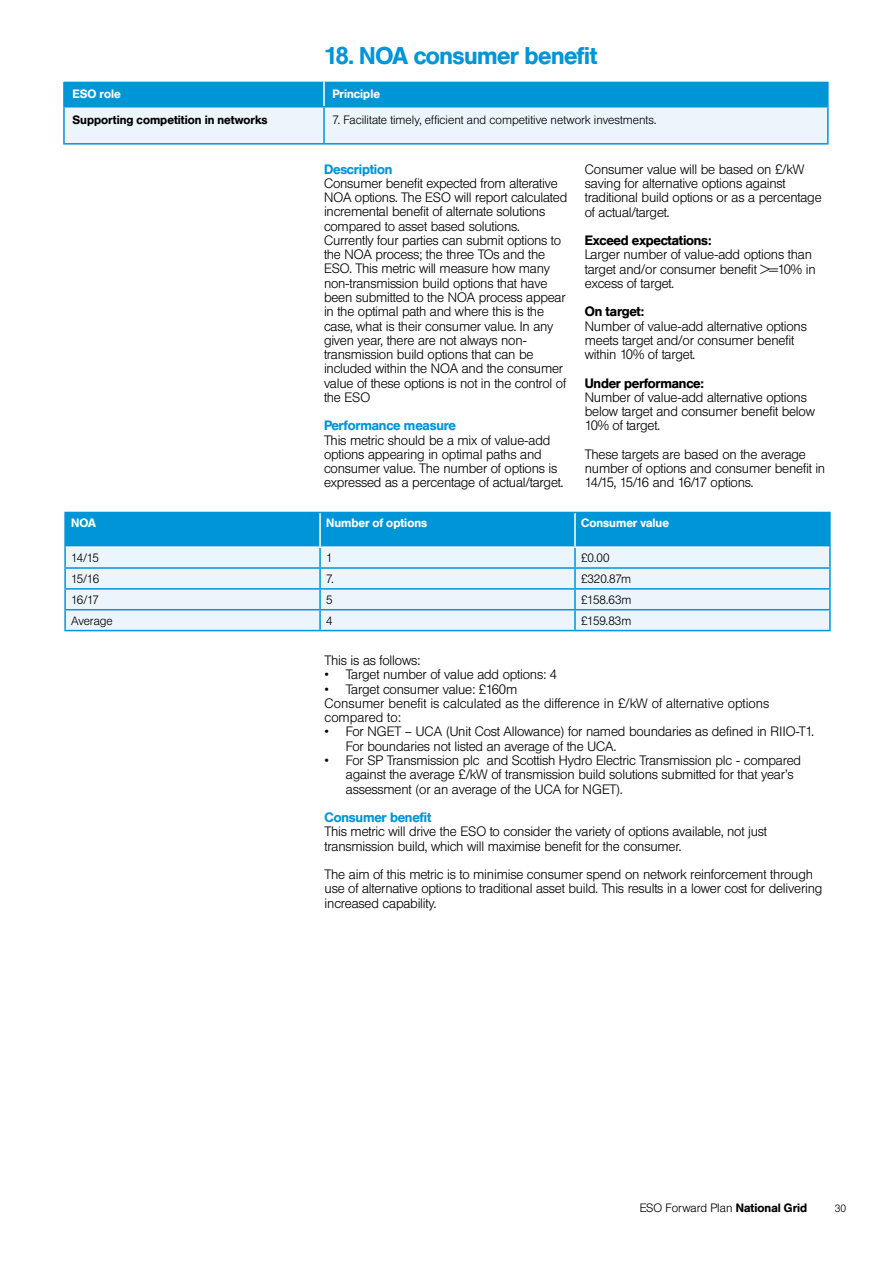
<style>
.page{position:relative;width:893px;height:1263px;background:#fff}
.page>*{position:absolute;margin:0;border:0;box-sizing:border-box;transform-origin:0 0}
.t1{font:500 24px "Helvetica BQ";letter-spacing:-.02em;color:#0095d7}
.t2{font:300 13.5px/14.2px "Helvetica BQ";letter-spacing:-.015em;color:#000}
.t3{font:500 13.5px "Helvetica BQ";letter-spacing:-.015em;color:#000}
.t4{font:500 13.5px "Helvetica BQ";letter-spacing:-.01em;color:#0095d7}
.t5{font:300 12px "Helvetica BQ";color:#000}
.t6{font:500 12px "Helvetica BQ";letter-spacing:.005em;color:#fff}
.t7{font:500 12px "Helvetica BQ";letter-spacing:.005em;color:#000}
.t8{font:300 10.5px "Helvetica BQ";color:#000}
.s1{font-weight:500}
</style>
<div class="page">
<svg style="left:65px;top:82px;width:762px;height:61px;background:#8bcdec"></svg>
<hr style="left:63px;top:82px;width:2px;height:24px;background:#0095d7">
<hr style="left:323px;top:82px;width:2px;height:24px;background:#fff">
<hr style="left:827px;top:82px;width:2px;height:24px;background:#0095d7">
<hr style="left:63px;top:108px;width:2px;height:35px;background:#0095d7">
<hr style="left:63px;top:106px;width:261px;height:2px;background:#0095d7">
<hr style="left:63px;top:143px;width:261px;height:2px;background:#0095d7">
<hr style="left:323px;top:108px;width:2px;height:35px;background:#0095d7">
<hr style="left:827px;top:108px;width:2px;height:35px;background:#0095d7">
<hr style="left:324px;top:106px;width:505px;height:2px;background:#0095d7">
<hr style="left:324px;top:143px;width:505px;height:2px;background:#0095d7">
<svg style="left:66px;top:610px;width:763px;height:20px;background:#e4f1fa"></svg>
<hr style="left:64px;top:610px;width:2px;height:20px;background:#0095d7">
<hr style="left:829px;top:610px;width:2px;height:20px;background:#0095d7">
<hr style="left:64px;top:630px;width:256px;height:1px;background:#0095d7">
<hr style="left:320px;top:630px;width:255px;height:1px;background:#0095d7">
<hr style="left:575px;top:630px;width:256px;height:1px;background:#0095d7">
<svg style="left:64px;top:512px;width:767px;height:97px;background:#90cfed"></svg>
<hr style="left:319px;top:610px;width:2px;height:20px;background:#0095d7">
<hr style="left:574px;top:610px;width:2px;height:20px;background:#0095d7">
<hr style="left:64px;top:609px;width:256px;height:1px;background:#0095d7">
<hr style="left:320px;top:609px;width:255px;height:1px;background:#0095d7">
<hr style="left:575px;top:609px;width:256px;height:1px;background:#0095d7">
<h1 class="t1" style="left:324px;top:42px;width:275px">18. NOA consumer benefit</h1>
<p class="t6" style="left:72px;top:87px;width:50px">ESO role</p>
<p class="t6" style="left:332px;top:87px;width:49px">Principle</p>
<p class="t7" style="left:72px;top:113px;width:197px">Supporting competition in networks</p>
<p class="t5" style="left:332px;top:113px;width:325px">7. Facilitate timely, efficient and competitive network investments.</p>
<p class="t4" style="left:324px;top:161px;width:70px">Description</p>
<p class="t2" style="left:324px;top:176px;width:245px">Consumer benefit expected from alterative NOA options. The ESO will report calculated incremental benefit of alternate solutions compared to asset based solutions.<br>Currently four parties can submit options to the NOA process; the three TOs and the ESO. This metric will measure how many non-transmission build options that have been submitted to the NOA process appear in the optimal path and where this is the case, what is their consumer value. In any given year, there are not always non&shy;transmission build options that can be included within the NOA and the consumer value of these options is not in the control of the ESO</p>
<p class="t4" style="left:324px;top:418px;width:133px">Performance measure</p>
<p class="t2" style="left:324px;top:433px;width:241px">This metric should be a mix of value-add options appearing in optimal paths and consumer value. The number of options is expressed as a percentage of actual/target.</p>
<p class="t2" style="left:585px;top:162px;width:238px">Consumer value will be based on £/kW saving for alternative options against traditional build options or as a percentage of actual/target.</p>
<p class="t3" style="left:585px;top:232px;width:128px">Exceed expectations:</p>
<p class="t2" style="left:585px;top:248px;width:232px">Larger number of value-add options than target and/or consumer benefit &gt;=10% in excess of target.</p>
<p class="t3" style="left:585px;top:304px;width:61px">On target:</p>
<p class="t2" style="left:585px;top:319px;width:224px">Number of value-add alternative options meets target and/or consumer benefit within 10% of target.</p>
<p class="t3" style="left:585px;top:375px;width:121px">Under performance:</p>
<p class="t2" style="left:585px;top:390px;width:232px">Number of value-add alternative options below target and consumer benefit below<br>10% of target.</p>
<p class="t2" style="left:585px;top:447px;width:242px">These targets are based on the average number of options and consumer benefit in<br>14/15, 15/16 and 16/17 options.</p>
<p class="t6" style="left:71px;top:516px;width:26px">NOA</p>
<p class="t6" style="left:326px;top:516px;width:103px">Number of options</p>
<p class="t6" style="left:581px;top:516px;width:89px">Consumer value</p>
<p class="t5" style="left:71px;top:551px;width:29px">14/15</p>
<p class="t5" style="left:326px;top:551px;width:8px">1</p>
<p class="t5" style="left:581px;top:551px;width:30px">£0.00</p>
<p class="t5" style="left:71px;top:572px;width:30px">15/16</p>
<p class="t5" style="left:326px;top:572px;width:9px">7.</p>
<p class="t5" style="left:581px;top:572px;width:52px">£320.87m</p>
<p class="t5" style="left:71px;top:593px;width:29px">16/17</p>
<p class="t5" style="left:326px;top:593px;width:8px">5</p>
<p class="t5" style="left:581px;top:593px;width:52px">£158.63m</p>
<p class="t5" style="left:71px;top:614px;width:43px">Average</p>
<p class="t5" style="left:326px;top:614px;width:8px">4</p>
<p class="t5" style="left:581px;top:614px;width:52px">£159.83m</p>
<p class="t2" style="left:325px;top:654px;width:97px">This is as follows:</p>
<p class="t2" style="left:325px;top:668px;width:234px">• Target number of value add options: 4</p>
<p class="t2" style="left:325px;top:682px;width:446px">• Target consumer value: £160m<br>Consumer benefit is calculated as the difference in £/kW of alternative options compared to:</p>
<p class="t2" style="left:346px;top:725px;width:470px;text-indent:-21px">• For NGET – UCA (Unit Cost Allowance) for named boundaries as defined in RIIO-T1.<br>For boundaries not listed an average of the UCA.</p>
<p class="t2" style="left:346px;top:753px;width:457px;text-indent:-21px">• For SP Transmission plc and Scottish Hydro Electric Transmission plc - compared against the average £/kW of transmission build solutions submitted for that year’s assessment (or an average of the UCA for NGET).</p>
<p class="t4" style="left:325px;top:809px;width:108px">Consumer benefit</p>
<p class="t2" style="left:325px;top:825px;width:444px">This metric will drive the ESO to consider the variety of options available, not just transmission build, which will maximise benefit for the consumer.</p>
<p class="t2" style="left:325px;top:867px;width:499px">The aim of this metric is to minimise consumer spend on network reinforcement through use of alternative options to traditional asset build. This results in a lower cost for delivering increased capability.</p>
<p class="t5" style="left:640px;top:1201px;width:169px">ESO Forward Plan <span class="s1">National Grid</span></p>
<p class="t8" style="left:835px;top:1202px;width:13px">30</p>
</div>
